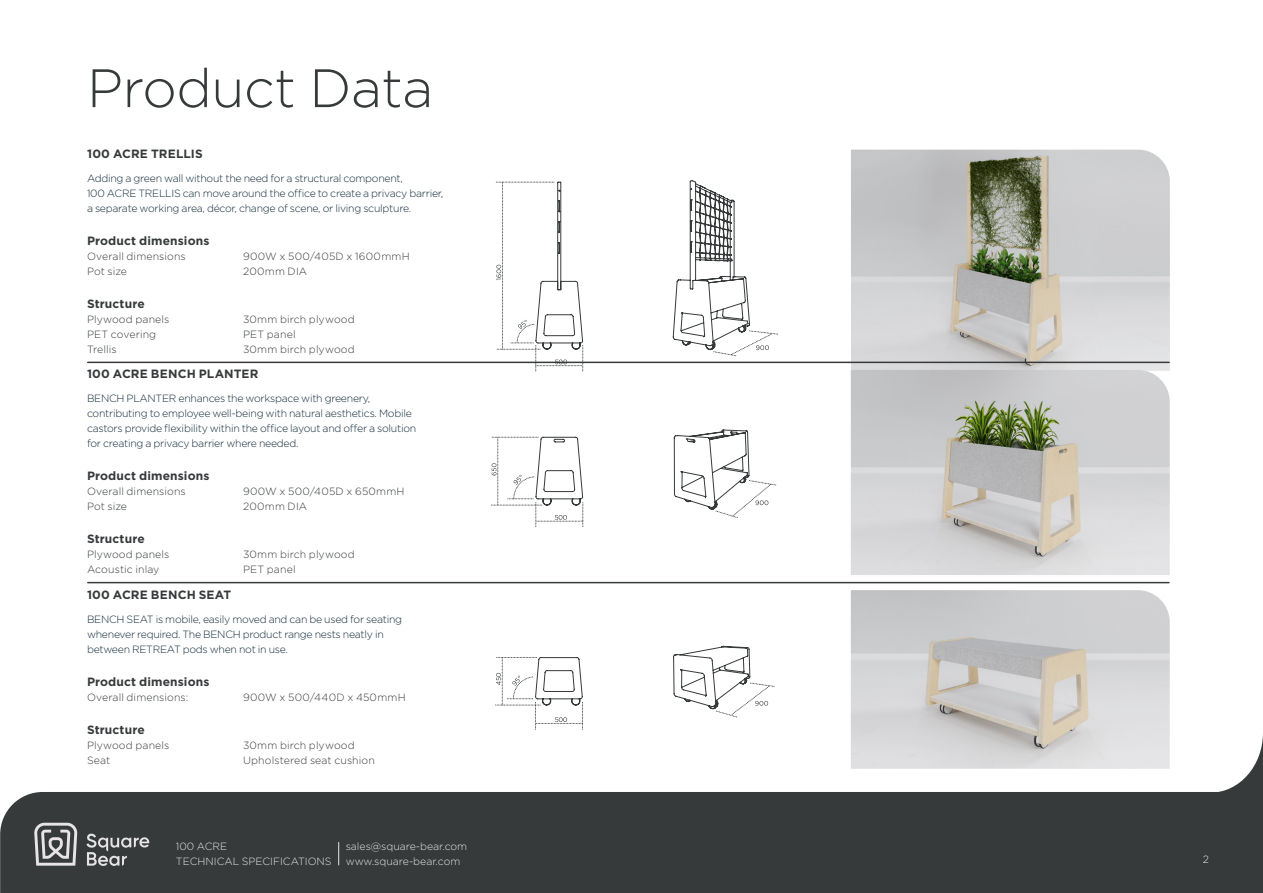
<style>
.page{position:relative;width:1263px;height:893px;background:#fff}
.page>*{position:absolute;margin:0;border:0;box-sizing:border-box;transform-origin:0 0}
.t1{font:300 54px "Gotham";letter-spacing:-.01em;color:#373a3b}
.t2{font:700 12px "Gotham";letter-spacing:.01em;color:#373a3b}
.t3{font:300 10.5px/15px "Gotham";letter-spacing:-.025em;color:#122b39}
.t4{font:300 10.5px "Gotham";letter-spacing:.015em;color:#373a3b}
.t5{font:300 10.5px/15px "Gotham";color:#e6e4e4}
</style>
<div class="page">
<div style="left:0;top:792px;width:1263px;height:101px;background:#373a3b"></div>
<svg style="left:34px;top:823px;width:43px;height:43px;background:#838384"></svg>
<svg style="left:86px;top:833px;width:64px;height:34px;background:#626465"></svg>
<svg style="left:1210px;top:736px;width:53px;height:57px"></svg>
<svg style="left:338px;top:842px;width:1px;height:23px"></svg>
<img style="left:851px;top:150px;width:319px;height:425px">
<hr style="left:88px;top:362px;width:1081px;height:1px;background:#373a3b">
<hr style="left:88px;top:582px;width:1081px;height:1px;background:#373a3b">
<img style="left:851px;top:590px;width:319px;height:179px">
<svg style="left:496px;top:181px;width:87px;height:191px"></svg>
<svg style="left:673px;top:180px;width:105px;height:177px"></svg>
<svg style="left:491px;top:437px;width:92px;height:90px"></svg>
<svg style="left:674px;top:430px;width:103px;height:88px"></svg>
<svg style="left:496px;top:657px;width:87px;height:73px"></svg>
<svg style="left:673px;top:646px;width:102px;height:72px"></svg>
<h1 class="t1" style="left:87px;top:54px;width:348px">Product Data</h1>
<p class="t2" style="left:87px;top:146px;width:117px">100 ACRE TRELLIS</p>
<p class="t3" style="left:87px;top:171px;width:358px">Adding a green wall without the need for a structural component,<br>100 ACRE TRELLIS can move around the office to create a privacy barrier, a separate working area, décor, change of scene, or living sculpture.</p>
<p class="t2" style="left:87px;top:233px;width:124px">Product dimensions</p>
<p class="t4" style="left:87px;top:250px;width:100px">Overall dimensions</p>
<p class="t4" style="left:243px;top:250px;width:168px">900W x 500/405D x 1600mmH</p>
<p class="t4" style="left:87px;top:265px;width:42px">Pot size</p>
<p class="t4" style="left:243px;top:265px;width:66px">200mm DIA</p>
<p class="t2" style="left:87px;top:296px;width:59px">Structure</p>
<p class="t4" style="left:87px;top:313px;width:84px">Plywood panels</p>
<p class="t4" style="left:243px;top:313px;width:113px">30mm birch plywood</p>
<p class="t4" style="left:87px;top:328px;width:71px">PET covering</p>
<p class="t4" style="left:243px;top:328px;width:54px">PET panel</p>
<p class="t4" style="left:87px;top:343px;width:31px">Trellis</p>
<p class="t4" style="left:243px;top:343px;width:113px">30mm birch plywood</p>
<p class="t2" style="left:87px;top:366px;width:173px">100 ACRE BENCH PLANTER</p>
<p class="t3" style="left:87px;top:391px;width:331px">BENCH PLANTER enhances the workspace with greenery, contributing to employee well-being with natural aesthetics. Mobile castors provide flexibility within the office layout and offer a solution for creating a privacy barrier where needed.</p>
<p class="t2" style="left:87px;top:468px;width:124px">Product dimensions</p>
<p class="t4" style="left:87px;top:485px;width:100px">Overall dimensions</p>
<p class="t4" style="left:243px;top:485px;width:163px">900W x 500/405D x 650mmH</p>
<p class="t4" style="left:87px;top:500px;width:42px">Pot size</p>
<p class="t4" style="left:243px;top:500px;width:66px">200mm DIA</p>
<p class="t2" style="left:87px;top:531px;width:59px">Structure</p>
<p class="t4" style="left:87px;top:548px;width:84px">Plywood panels</p>
<p class="t4" style="left:243px;top:548px;width:113px">30mm birch plywood</p>
<p class="t4" style="left:87px;top:563px;width:74px">Acoustic inlay</p>
<p class="t4" style="left:243px;top:563px;width:54px">PET panel</p>
<p class="t2" style="left:87px;top:586px;width:146px">100 ACRE BENCH SEAT</p>
<p class="t3" style="left:87px;top:611px;width:317px">BENCH SEAT is mobile, easily moved and can be used for seating whenever required. The BENCH product range nests neatly in between RETREAT pods when not in use.</p>
<p class="t2" style="left:87px;top:673px;width:124px">Product dimensions</p>
<p class="t4" style="left:87px;top:690px;width:103px">Overall dimensions:</p>
<p class="t4" style="left:243px;top:690px;width:164px">900W x 500/440D x 450mmH</p>
<p class="t2" style="left:87px;top:721px;width:59px">Structure</p>
<p class="t4" style="left:87px;top:738px;width:84px">Plywood panels</p>
<p class="t4" style="left:243px;top:738px;width:113px">30mm birch plywood</p>
<p class="t4" style="left:87px;top:753px;width:25px">Seat</p>
<p class="t4" style="left:243px;top:753px;width:133px">Upholstered seat cushion</p>
<p class="t5" style="left:176px;top:839px;width:157px">100 ACRE<br>TECHNICAL SPECIFICATIONS</p>
<p class="t5" style="left:346px;top:838px;width:123px">sales@square-bear.com www.square-bear.com</p>
<p class="t5" style="left:1203px;top:852px;width:8px">2</p>
</div>
